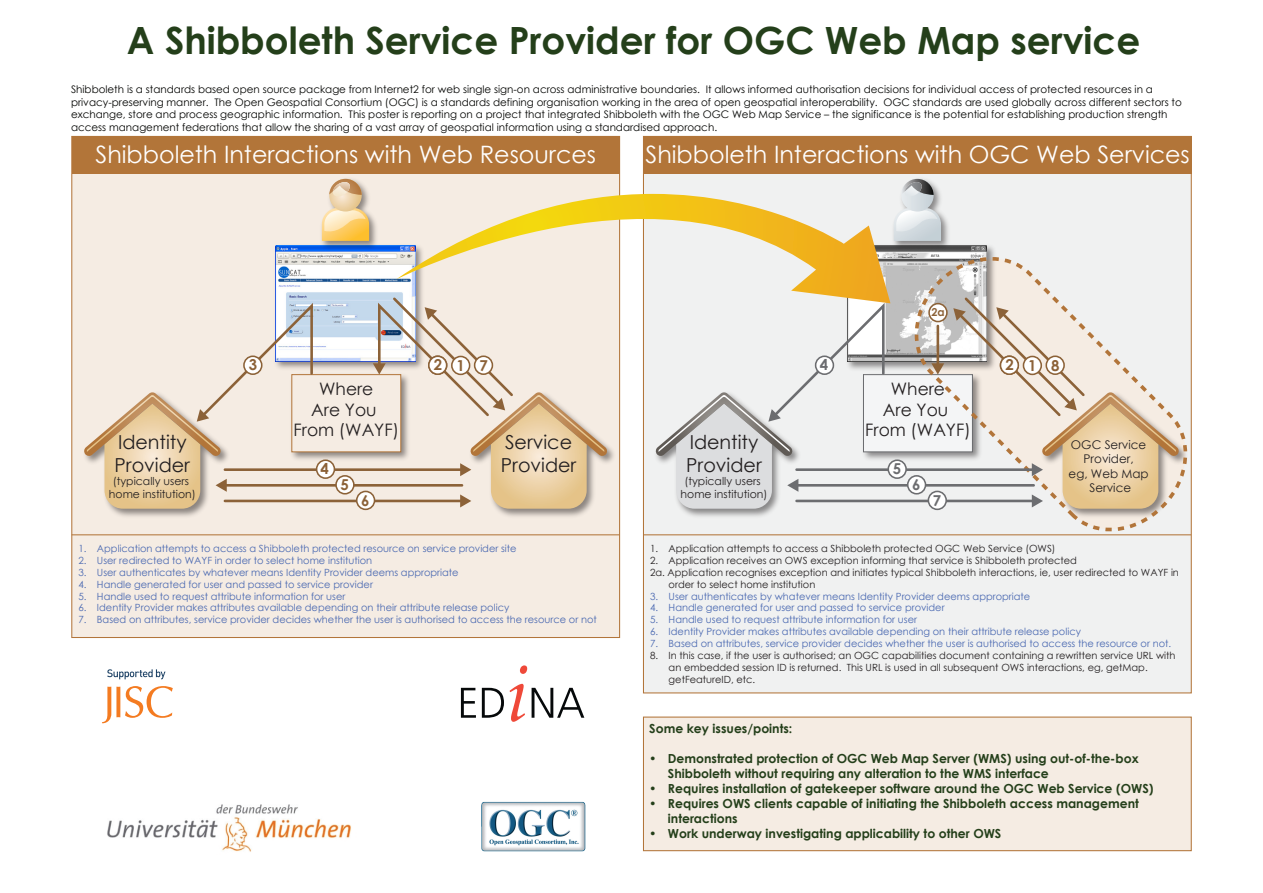
<style>
.page{position:relative;width:1263px;height:893px;background:#fff}
.page>*{position:absolute;margin:0;border:0;box-sizing:border-box;transform-origin:0 0}
.t1{font:700 37.5px "Century Gothic";color:#243f1a}
.t2{font:24px "Century Gothic";color:#fff}
.t3{font:19.35px/23.1px "Century Gothic";color:#231f20}
.t4{font:17.25px/20.7px "Century Gothic";color:#231f20;text-align:center}
.t5{font:700 15px "Century Gothic";letter-spacing:.965em;color:#8c6238}
.t6{font:700 15px "Century Gothic";color:#6c6d70}
.t7{font:700 12.45px/15px "Century Gothic";color:#243f1a}
.t8{font:12px/14.4px "Century Gothic";color:#231f20;text-align:center}
.t9{font:10.95px/13.2px "Century Gothic";color:#231f20;text-align:center}
.t10{font:700 10.95px "Century Gothic";color:#8c6238}
.t11{font:10.5px/12.5px "Century Gothic";color:#040503}
.t12{font:9.9px "Century Gothic";color:#4968b1}
.t13{font:9.9px/11.9px "Century Gothic";color:#231f20}
</style>
<div class="page">
<div style="left:72px;top:136px;width:548px;height:501px;background:#f5ece3"></div>
<div style="left:643px;top:136px;width:548px;height:557px;background:#f0f1f1"></div>
<div style="left:643px;top:717px;width:548px;height:134px;background:#f5ece3"></div>
<div style="left:643px;top:717px;width:549px;height:134px;border:1px solid #b2753a"></div>
<img style="left:886px;top:245px;width:101px;height:116px">
<img style="left:275px;top:245px;width:98px;height:124px">
<img style="left:276px;top:245px;width:120px;height:116px">
<img style="left:318px;top:178px;width:63px;height:74px">
<svg style="left:322px;top:208px;width:47px;height:33px"></svg>
<svg style="left:329px;top:179px;width:33px;height:33px"></svg>
<svg style="left:329px;top:179px;width:33px;height:18px"></svg>
<div style="left:72px;top:137px;width:547px;height:37px;background:#b27539"></div>
<hr style="left:72px;top:534px;width:547px;height:1px;background:#b2753a">
<img style="left:314px;top:452px;width:59px;height:12px">
<div style="left:292px;top:374px;width:109px;height:78px;border:1px solid #b2753a"></div>
<img style="left:111px;top:509px;width:91px;height:8px">
<img style="left:497px;top:446px;width:117px;height:71px">
<hr style="left:225px;top:468px;width:237px;height:3px;background:#8c6238">
<hr style="left:225px;top:500px;width:237px;height:2px;background:#8c6238">
<hr style="left:225px;top:484px;width:237px;height:3px;background:#8c6238">
<svg style="left:373px;top:295px;width:235px;height:214px"></svg>
<svg style="left:84px;top:300px;width:230px;height:209px"></svg>
<div style="left:452px;top:356px;width:18px;height:18px;background:#fff;border-radius:50%"></div>
<div style="left:451px;top:356px;width:19px;height:19px;border:2px solid #8c6238;border-radius:50%"></div>
<div style="left:475px;top:356px;width:17px;height:18px;background:#fff;border-radius:50%"></div>
<div style="left:474px;top:355px;width:19px;height:20px;border:2px solid #8c6238;border-radius:50%"></div>
<div style="left:429px;top:356px;width:18px;height:18px;background:#fff;border-radius:50%"></div>
<div style="left:428px;top:355px;width:19px;height:20px;border:2px solid #8c6238;border-radius:50%"></div>
<div style="left:317px;top:460px;width:17px;height:18px;background:#fff;border-radius:50%"></div>
<div style="left:316px;top:459px;width:19px;height:20px;border:2px solid #8c6238;border-radius:50%"></div>
<div style="left:336px;top:476px;width:18px;height:18px;background:#fff;border-radius:50%"></div>
<div style="left:335px;top:475px;width:20px;height:19px;border:2px solid #8c6238;border-radius:50%"></div>
<div style="left:357px;top:491px;width:17px;height:18px;background:#fff;border-radius:50%"></div>
<div style="left:356px;top:491px;width:19px;height:19px;border:2px solid #8c6238;border-radius:50%"></div>
<div style="left:244px;top:356px;width:18px;height:18px;background:#fff;border-radius:50%"></div>
<div style="left:243px;top:355px;width:19px;height:20px;border:2px solid #8c6238;border-radius:50%"></div>
<img style="left:682px;top:509px;width:91px;height:8px">
<div style="left:644px;top:137px;width:547px;height:37px;background:#b27539"></div>
<hr style="left:643px;top:534px;width:548px;height:1px;background:#b2753a">
<div style="left:863px;top:375px;width:109px;height:77px;background:#f4f5f6"></div>
<hr style="left:796px;top:500px;width:238px;height:2px;background:#6c6d70">
<hr style="left:796px;top:484px;width:238px;height:3px;background:#6c6d70">
<svg style="left:655px;top:303px;width:231px;height:206px"></svg>
<div style="left:816px;top:356px;width:17px;height:18px;background:#fff;border-radius:50%"></div>
<div style="left:815px;top:355px;width:19px;height:20px;border:2px solid #6c6d70;border-radius:50%"></div>
<img style="left:890px;top:178px;width:62px;height:75px">
<svg style="left:894px;top:208px;width:47px;height:33px"></svg>
<svg style="left:901px;top:179px;width:33px;height:33px"></svg>
<svg style="left:901px;top:179px;width:33px;height:18px"></svg>
<svg style="left:907px;top:246px;width:285px;height:291px"></svg>
<hr style="left:796px;top:468px;width:238px;height:3px;background:#6c6d70">
<svg style="left:953px;top:295px;width:226px;height:214px"></svg>
<svg style="left:461px;top:688px;width:15px;height:30px"></svg>
<svg style="left:482px;top:688px;width:22px;height:30px"></svg>
<svg style="left:510px;top:665px;width:74px;height:57px"></svg>
<svg style="left:102px;top:686px;width:71px;height:37px"></svg>
<svg style="left:107px;top:669px;width:58px;height:10px"></svg>
<div style="left:888px;top:460px;width:18px;height:18px;background:#fff;border-radius:50%"></div>
<div style="left:887px;top:459px;width:20px;height:20px;border:2px solid #6c6d70;border-radius:50%"></div>
<img style="left:482px;top:801px;width:103px;height:51px">
<svg style="left:396px;top:150px;width:494px;height:153px"></svg>
<img style="left:107px;top:804px;width:244px;height:48px">
<p class="t1" style="left:127px;top:12px;width:1015px">A Shibboleth Service Provider for OGC Web Map service</p>
<p class="t11" style="left:71px;top:83px;width:1112px">Shibboleth is a standards based open source package from Internet2 for web single sign-on across administrative boundaries. It allows informed authorisation decisions for individual access of protected resources in a privacy-preserving manner. The Open Geospatial Consortium (OGC) is a standards defining organisation working in the area of open geospatial interoperability. OGC standards are used globally across different sectors to exchange, store and process geographic information. This poster is reporting on a project that integrated Shibboleth with the OGC Web Map Service – the significance is the potential for establishing production strength access management federations that allow the sharing of a vast array of geospatial information using a standardised approach.</p>
<p class="t2" style="left:96px;top:138px;width:502px">Shibboleth Interactions with Web Resources</p>
<p class="t2" style="left:645px;top:138px;width:546px">Shibboleth Interactions with OGC Web Services</p>
<p class="t10" style="left:931px;top:304px;width:15px">2a</p>
<p class="t5" style="left:249px;top:353px;width:10px">3</p>
<p class="t5" style="left:434px;top:354px;width:55px">217</p>
<p class="t6" style="left:820px;top:353px;width:10px">4</p>
<p class="t5" style="left:1005px;top:354px;width:55px">218</p>
<p class="t3" style="left:115px;top:430px;width:77px">Identity<br>Provider</p>
<p class="t9" style="left:109px;top:474px;width:88px">(typically users home institution)</p>
<p class="t4" style="left:294px;top:378px;width:107px">Where<br>Are You<br>From (WAYF)</p>
<p class="t5" style="left:320px;top:457px;width:10px">4</p>
<p class="t5" style="left:340px;top:474px;width:10px">5</p>
<p class="t5" style="left:361px;top:489px;width:10px">6</p>
<p class="t3" style="left:501px;top:430px;width:77px">Service<br>Provider</p>
<p class="t3" style="left:686px;top:430px;width:77px">Identity<br>Provider</p>
<p class="t9" style="left:681px;top:474px;width:88px">(typically users home institution)</p>
<p class="t4" style="left:865px;top:378px;width:107px">Where<br>Are You<br>From (WAYF)</p>
<p class="t6" style="left:893px;top:457px;width:10px">5</p>
<p class="t6" style="left:912px;top:474px;width:10px">6</p>
<p class="t6" style="left:933px;top:489px;width:10px">7</p>
<p class="t8" style="left:1068px;top:437px;width:82px">OGC Service<br>Provider,<br>eg, Web Map<br>Service</p>
<p class="t12" style="left:78px;top:542px;width:440px">1. Application attempts to access a Shibboleth protected resource on service provider site</p>
<p class="t12" style="left:78px;top:553px;width:295px">2. User redirected to WAYF in order to select home institution</p>
<p class="t12" style="left:78px;top:565px;width:382px">3. User authenticates by whatever means Identity Provider deems appropriate</p>
<p class="t12" style="left:78px;top:577px;width:296px">4. Handle generated for user and passed to service provider</p>
<p class="t12" style="left:78px;top:589px;width:269px">5. Handle used to request attribute information for user</p>
<p class="t12" style="left:78px;top:601px;width:432px">6. Identity Provider makes attributes available depending on their attribute release policy</p>
<p class="t12" style="left:78px;top:613px;width:520px">7. Based on attributes, service provider decides whether the user is authorised to access the resource or not</p>
<p class="t13" style="left:650px;top:542px;width:407px">1. Application attempts to access a Shibboleth protected OGC Web Service (OWS)</p>
<p class="t13" style="left:650px;top:554px;width:428px">2. Application receives an OWS exception informing that service is Shibboleth protected</p>
<p class="t13" style="left:650px;top:566px;width:530px">2a. Application recognises exception and initiates typical Shibboleth interactions, ie, user redirected to WAYF in</p>
<p class="t13" style="left:669px;top:578px;width:148px">order to select home institution</p>
<p class="t12" style="left:650px;top:589px;width:382px">3. User authenticates by whatever means Identity Provider deems appropriate</p>
<p class="t12" style="left:650px;top:601px;width:296px">4. Handle generated for user and passed to service provider</p>
<p class="t12" style="left:650px;top:613px;width:269px">5. Handle used to request attribute information for user</p>
<p class="t12" style="left:650px;top:625px;width:432px">6. Identity Provider makes attributes available depending on their attribute release policy</p>
<p class="t12" style="left:650px;top:637px;width:523px">7. Based on attributes, service provider decides whether the user is authorised to access the resource or not.</p>
<p class="t13" style="left:669px;top:649px;width:508px;text-indent:-19px">8. In this case, if the user is authorised; an OGC capabilities document containing a rewritten service URL with an embedded session ID is returned. This URL is used in all subsequent OWS interactions, eg, getMap. getFeatureID, etc.</p>
<p class="t7" style="left:649px;top:720px;width:145px">Some key issues/points:</p>
<p class="t7" style="left:668px;top:750px;width:472px;text-indent:-19px">• Demonstrated protection of OGC Web Map Server (WMS) using out-of-the-box<br>Shibboleth without requiring any alteration to the WMS interface</p>
<p class="t7" style="left:649px;top:780px;width:506px">• Requires installation of gatekeeper software around the OGC Web Service (OWS)</p>
<p class="t7" style="left:668px;top:795px;width:472px;text-indent:-19px">• Requires OWS clients capable of initiating the Shibboleth access management interactions</p>
<p class="t7" style="left:649px;top:825px;width:354px">• Work underway investigating applicability to other OWS</p>
</div>
